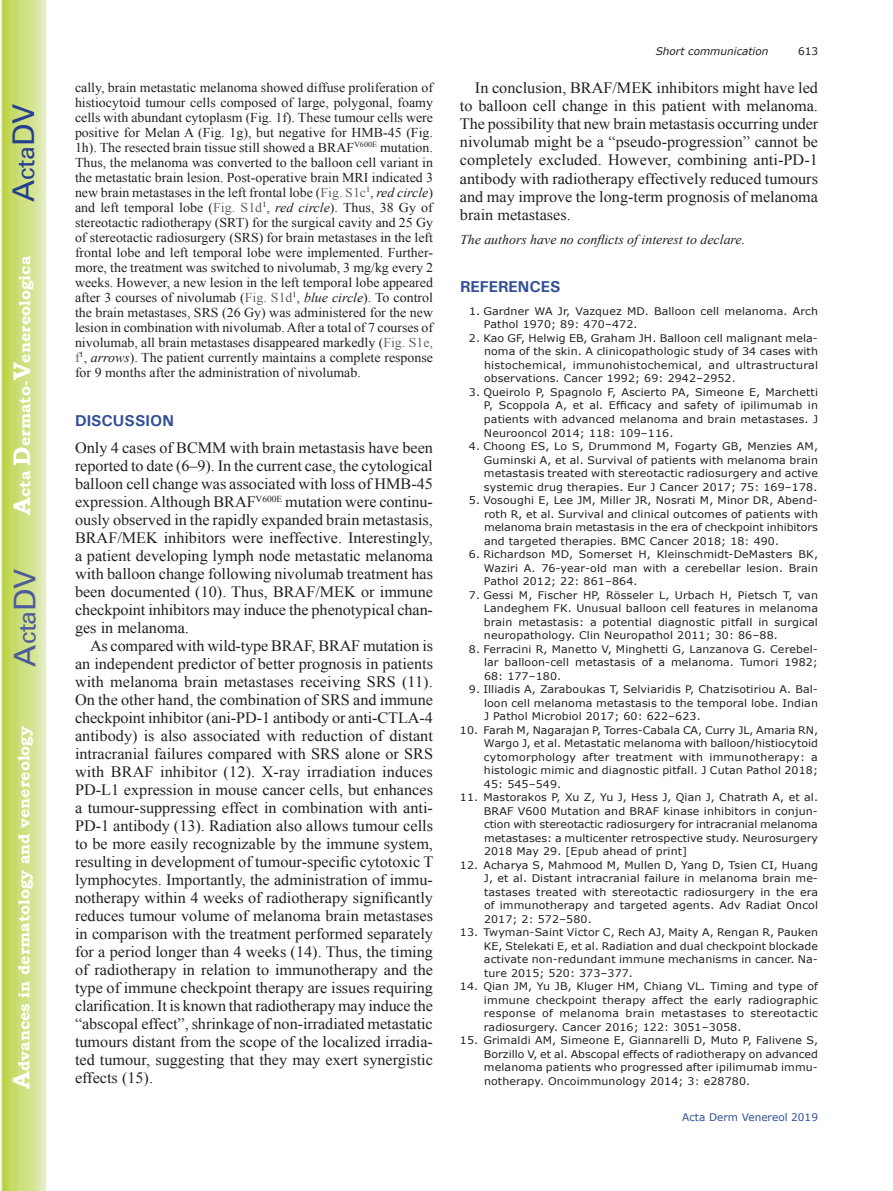
<style>
.page{position:relative;width:893px;height:1191px;background:#fff}
.page>*{position:absolute;margin:0;border:0;box-sizing:border-box;transform-origin:0 0}
.t1{font:30px "Univers";color:#4d5a9e}
.t2{font:30px "Univers";color:#253f8e}
.t3{font:15.75px/18px "Times New Roman";color:#231f20;text-align:justify}
.t4{font:700 15.75px "Bookman Old Style";color:#fff}
.t5{font:700 15.75px "Univers";color:#324f95}
.t6{font:13.5px/15px "Times New Roman";color:#231f20;text-align:justify}
.t7{font:italic 13.5px "Times New Roman";color:#231f20}
.t8{font:10.5px/13.5px "Verdana";letter-spacing:.01em;color:#231f20;text-align:justify;scale:1.05 1}
.t9{font:10.5px "Verdana";color:#324f95}
.t10{font:italic 10.5px "Verdana";color:#231f20}
.t11{font:10.5px "Verdana";letter-spacing:.01em;color:#231f20}
.s1{font-size:24px}
.s2{color:#636366}
.s3{font-style:italic}
</style>
<div class="page">
<svg style="left:1px;top:0;width:45px;height:1191px;background:#cfe084"></svg>
<h1 class="t2" style="left:6px;top:202px;width:100px;rotate:-90deg">A<span class="s1">cta</span>DV</h1>
<h2 class="t4" style="left:15px;top:515px;width:260px;rotate:-90deg"><span class="s1">A</span>cta <span class="s1">D</span>ermato-<span class="s1">V</span>enereologica</h2>
<h1 class="t1" style="left:7px;top:666px;width:100px;rotate:-90deg">A<span class="s1">cta</span>DV</h1>
<h2 class="t4" style="left:15px;top:1088px;width:364px;rotate:-90deg"><span class="s1">A</span>dvances in dermatology and venereology</h2>
<p class="t6" style="left:75px;top:80px;width:360px">cally, brain metastatic melanoma showed diffuse proliferation of histiocytoid tumour cells composed of large, polygonal, foamy cells with abundant cytoplasm (Fig. 1f). These tumour cells were positive for Melan A (Fig. 1g), but negative for HMB-45 (Fig.<br>1h). The resected brain tissue still showed a BRAF<sup>V600E</sup> mutation.<br>Thus, the melanoma was converted to the balloon cell variant in the metastatic brain lesion. Post-operative brain MRI indicated 3 new brain metastases in the left frontal lobe (<span class="s2">Fig. S1c</span><sup>1</sup>, <span class="s3">red circle</span>) and left temporal lobe (<span class="s2">Fig. S1d</span><sup>1</sup>, <span class="s3">red circle</span>). Thus, 38 Gy of stereotactic radiotherapy (SRT) for the surgical cavity and 25 Gy of stereotactic radiosurgery (SRS) for brain metastases in the left frontal lobe and left temporal lobe were implemented. Further&shy;more, the treatment was switched to nivolumab, 3 mg/kg every 2 weeks. However, a new lesion in the left temporal lobe appeared after 3 courses of nivolumab (<span class="s2">Fig. S1d</span><sup>1</sup>, <span class="s3">blue circle</span>). To control the brain metastases, SRS (26 Gy) was administered for the new lesion in combination with nivolumab. After a total of 7 courses of nivolumab, all brain metastases disappeared markedly (<span class="s2">Fig. S1e, f</span><sup>1</sup>, <span class="s3">arrows</span>). The patient currently maintains a complete response for 9 months after the administration of nivolumab.</p>
<h2 class="t5" style="left:75px;top:410px;width:100px">DISCUSSION</h2>
<p class="t3" style="left:75px;top:438px;width:360px">Only 4 cases of BCMM with brain metastasis have been reported to date (6–9). In the current case, the cytological balloon cell change was associated with loss of HMB-45 expression. Although BRAF<sup>V600E</sup> mutation were continu&shy;ously observed in the rapidly expanded brain metastasis, BRAF/MEK inhibitors were ineffective. Interestingly, a patient developing lymph node metastatic melanoma with balloon change following nivolumab treatment has been documented (10). Thus, BRAF/MEK or immune checkpoint inhibitors may induce the phenotypical chan&shy;ges in melanoma.</p>
<p class="t3" style="left:75px;top:636px;width:360px;text-indent:15px">As compared with wild-type BRAF, BRAF mutation is an independent predictor of better prognosis in patients with melanoma brain metastases receiving SRS (11).<br>On the other hand, the combination of SRS and immune checkpoint inhibitor (ani-PD-1 antibody or anti-CTLA-4 antibody) is also associated with reduction of distant intracranial failures compared with SRS alone or SRS with BRAF inhibitor (12). X-ray irradiation induces PD-L1 expression in mouse cancer cells, but enhances a tumour-suppressing effect in combination with anti-PD-1 antibody (13). Radiation also allows tumour cells to be more easily recognizable by the immune system, resulting in development of tumour-specific cytotoxic T lymphocytes. Importantly, the administration of immu&shy;notherapy within 4 weeks of radiotherapy significantly reduces tumour volume of melanoma brain metastases in comparison with the treatment performed separately for a period longer than 4 weeks (14). Thus, the timing of radiotherapy in relation to immunotherapy and the type of immune checkpoint therapy are issues requiring clarification. It is known that radiotherapy may induce the “abscopal effect”, shrinkage of non-irradiated metastatic tumours distant from the scope of the localized irradia&shy;ted tumour, suggesting that they may exert synergistic effects (15).</p>
<p class="t10" style="left:656px;top:44px;width:114px">Short communication</p>
<p class="t11" style="left:798px;top:44px;width:22px">613</p>
<p class="t3" style="left:460px;top:79px;width:360px;text-indent:15px">In conclusion, BRAF/MEK inhibitors might have led to balloon cell change in this patient with melanoma.<br>The possibility that new brain metastasis occurring under nivolumab might be a “pseudo-progression” cannot be completely excluded. However, combining anti-PD-1 antibody with radiotherapy effectively reduced tumours and may improve the long-term prognosis of melanoma brain metastases.</p>
<p class="t7" style="left:460px;top:230px;width:287px">The authors have no conflicts of interest to declare.</p>
<h2 class="t5" style="left:460px;top:277px;width:102px">REFERENCES</h2>
<p class="t8" style="left:484px;top:304px;width:320px;text-indent:-15px">1. Gardner WA Jr, Vazquez MD. Balloon cell melanoma. Arch<br>Pathol 1970; 89: 470–472.</p>
<p class="t8" style="left:484px;top:331px;width:320px;text-indent:-15px">2. Kao GF, Helwig EB, Graham JH. Balloon cell malignant mela&shy;noma of the skin. A clinicopathologic study of 34 cases with histochemical, immunohistochemical, and ultrastructural observations. Cancer 1992; 69: 2942–2952.</p>
<p class="t8" style="left:484px;top:385px;width:320px;text-indent:-15px">3. Queirolo P, Spagnolo F, Ascierto PA, Simeone E, Marchetti P, Scoppola A, et al. Efficacy and safety of ipilimumab in patients with advanced melanoma and brain metastases. J Neurooncol 2014; 118: 109–116.</p>
<p class="t8" style="left:484px;top:439px;width:320px;text-indent:-15px">4. Choong ES, Lo S, Drummond M, Fogarty GB, Menzies AM, Guminski A, et al. Survival of patients with melanoma brain metastasis treated with stereotactic radiosurgery and active systemic drug therapies. Eur J Cancer 2017; 75: 169–178.</p>
<p class="t8" style="left:484px;top:493px;width:320px;text-indent:-15px">5. Vosoughi E, Lee JM, Miller JR, Nosrati M, Minor DR, Abend&shy;roth R, et al. Survival and clinical outcomes of patients with melanoma brain metastasis in the era of checkpoint inhibitors and targeted therapies. BMC Cancer 2018; 18: 490.</p>
<p class="t8" style="left:484px;top:547px;width:320px;text-indent:-15px">6. Richardson MD, Somerset H, Kleinschmidt-DeMasters BK, Waziri A. 76-year-old man with a cerebellar lesion. Brain Pathol 2012; 22: 861–864.</p>
<p class="t8" style="left:484px;top:588px;width:320px;text-indent:-15px">7. Gessi M, Fischer HP, Rösseler L, Urbach H, Pietsch T, van Landeghem FK. Unusual balloon cell features in melanoma brain metastasis: a potential diagnostic pitfall in surgical neuropathology. Clin Neuropathol 2011; 30: 86–88.</p>
<p class="t8" style="left:484px;top:642px;width:320px;text-indent:-15px">8. Ferracini R, Manetto V, Minghetti G, Lanzanova G. Cerebel&shy;lar balloon-cell metastasis of a melanoma. Tumori 1982; 68: 177–180.</p>
<p class="t8" style="left:484px;top:682px;width:320px;text-indent:-15px">9. Illiadis A, Zaraboukas T, Selviaridis P, Chatzisotiriou A. Bal&shy;loon cell melanoma metastasis to the temporal lobe. Indian J Pathol Microbiol 2017; 60: 622–623.</p>
<p class="t8" style="left:484px;top:723px;width:320px;text-indent:-24px">10. Farah M, Nagarajan P, Torres-Cabala CA, Curry JL, Amaria RN, Wargo J, et al. Metastatic melanoma with balloon/histiocytoid cytomorphology after treatment with immunotherapy: a histologic mimic and diagnostic pitfall. J Cutan Pathol 2018; 45: 545–549.</p>
<p class="t8" style="left:484px;top:790px;width:320px;text-indent:-24px">11. Mastorakos P, Xu Z, Yu J, Hess J, Qian J, Chatrath A, et al.<br>BRAF V600 Mutation and BRAF kinase inhibitors in conjun&shy;ction with stereotactic radiosurgery for intracranial melanoma metastases: a multicenter retrospective study. Neurosurgery 2018 May 29. [Epub ahead of print]</p>
<p class="t8" style="left:484px;top:858px;width:320px;text-indent:-24px">12. Acharya S, Mahmood M, Mullen D, Yang D, Tsien CI, Huang J, et al. Distant intracranial failure in melanoma brain me&shy;tastases treated with stereotactic radiosurgery in the era of immunotherapy and targeted agents. Adv Radiat Oncol 2017; 2: 572–580.</p>
<p class="t8" style="left:484px;top:925px;width:320px;text-indent:-24px">13. Twyman-Saint Victor C, Rech AJ, Maity A, Rengan R, Pauken KE, Stelekati E, et al. Radiation and dual checkpoint blockade activate non-redundant immune mechanisms in cancer. Na&shy;ture 2015; 520: 373–377.</p>
<p class="t8" style="left:484px;top:979px;width:320px;text-indent:-24px">14. Qian JM, Yu JB, Kluger HM, Chiang VL. Timing and type of immune checkpoint therapy affect the early radiographic response of melanoma brain metastases to stereotactic radiosurgery. Cancer 2016; 122: 3051–3058.</p>
<p class="t8" style="left:484px;top:1033px;width:320px;text-indent:-24px">15. Grimaldi AM, Simeone E, Giannarelli D, Muto P, Falivene S, Borzillo V, et al. Abscopal effects of radiotherapy on advanced melanoma patients who progressed after ipilimumab immu&shy;notherapy. Oncoimmunology 2014; 3: e28780.</p>
<p class="t9" style="left:682px;top:1109px;width:137px">Acta Derm Venereol 2019</p>
</div>
